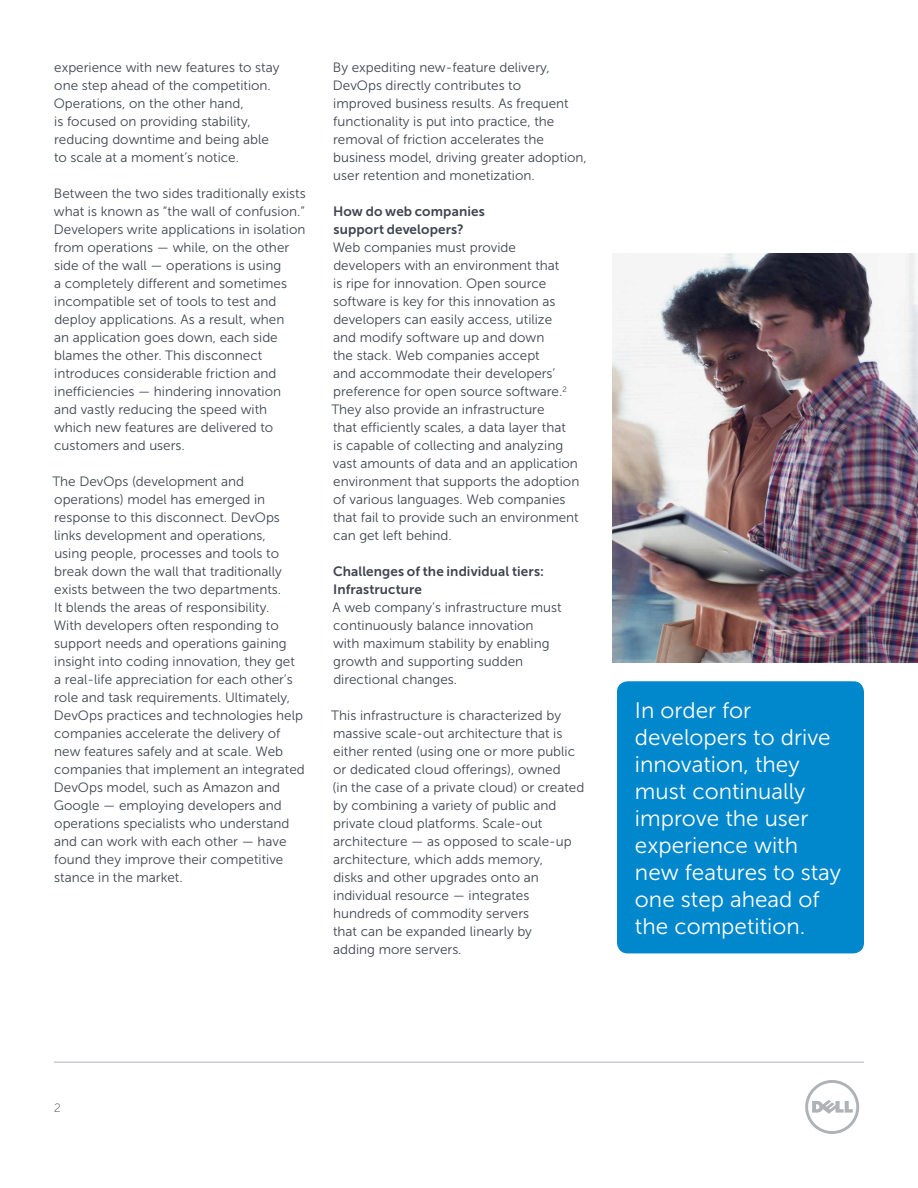
<style>
.page{position:relative;width:918px;height:1188px;background:#fff}
.page>*{position:absolute;margin:0;border:0;box-sizing:border-box;transform-origin:0 0}
.t1{font:22.5px/27px "Museo Sans For Dell 300";color:#fff}
.t2{font:13.5px/18px "Museo Sans For Dell 300";color:#3f454f}
.t3{font:13.5px/18px "Museo Sans For Dell 700";letter-spacing:.01em;color:#3f454f}
.t4{font:12px "Museo Sans For Dell 100";color:#3f454f}
</style>
<div class="page">
<hr style="left:54px;top:1062px;width:810px;height:1px;background:#aeb3b8">
<svg style="left:805px;top:1080px;width:54px;height:54px"></svg>
<img style="left:612px;top:253px;width:306px;height:409px">
<div style="left:617px;top:681px;width:247px;height:272px;background:#0087cc;border-radius:11px"></div>
<p class="t2" style="left:54px;top:58px;width:227px">experience with new features to stay one step ahead of the competition.<br>Operations, on the other hand,<br>is focused on providing stability, reducing downtime and being able to scale at a moment’s notice.</p>
<p class="t2" style="left:54px;top:184px;width:253px">Between the two sides traditionally exists what is known as “the wall of confusion.” Developers write applications in isolation from operations — while, on the other side of the wall — operations is using<br>a completely different and sometimes incompatible set of tools to test and deploy applications. As a result, when<br>an application goes down, each side blames the other. This disconnect introduces considerable friction and inefficiencies — hindering innovation and vastly reducing the speed with which new features are delivered to customers and users.</p>
<p class="t2" style="left:52px;top:472px;width:254px">The DevOps (development and operations) model has emerged in response to this disconnect. DevOps links development and operations,<br>using people, processes and tools to break down the wall that traditionally exists between the two departments.<br>It blends the areas of responsibility.<br>With developers often responding to support needs and operations gaining insight into coding innovation, they get<br>a real-life appreciation for each other’s role and task requirements. Ultimately, DevOps practices and technologies help companies accelerate the delivery of new features safely and at scale. Web companies that implement an integrated DevOps model, such as Amazon and Google — employing developers and operations specialists who understand and can work with each other — have found they improve their competitive stance in the market.</p>
<p class="t2" style="left:333px;top:58px;width:255px">By expediting new-feature delivery, DevOps directly contributes to<br>improved business results. As frequent functionality is put into practice, the removal of friction accelerates the business model, driving greater adoption, user retention and monetization.</p>
<p class="t3" style="left:333px;top:202px;width:153px">How do web companies support developers?</p>
<p class="t2" style="left:331px;top:238px;width:250px">Web companies must provide developers with an environment that<br>is ripe for innovation. Open source software is key for this innovation as developers can easily access, utilize<br>and modify software up and down<br>the stack. Web companies accept<br>and accommodate their developers’ preference for open source software.<sup>2<br></sup>They also provide an infrastructure<br>that efficiently scales, a data layer that<br>is capable of collecting and analyzing vast amounts of data and an application environment that supports the adoption of various languages. Web companies that fail to provide such an environment can get left behind.</p>
<p class="t3" style="left:333px;top:562px;width:213px">Challenges of the individual tiers:<br>Infrastructure</p>
<p class="t2" style="left:333px;top:598px;width:231px">A web company’s infrastructure must continuously balance innovation with maximum stability by enabling growth and supporting sudden directional changes.</p>
<p class="t2" style="left:331px;top:706px;width:255px">This infrastructure is characterized by massive scale-out architecture that is either rented (using one or more public or dedicated cloud offerings), owned<br>(in the case of a private cloud) or created by combining a variety of public and private cloud platforms. Scale-out architecture — as opposed to scale-up architecture, which adds memory,<br>disks and other upgrades onto an individual resource — integrates hundreds of commodity servers<br>that can be expanded linearly by<br>adding more servers.</p>
<h1 class="t1" style="left:635px;top:697px;width:208px">In order for developers to drive innovation, they must continually improve the user experience with new features to stay one step ahead of the competition.</h1>
<p class="t4" style="left:54px;top:1101px;width:8px">2</p>
</div>
